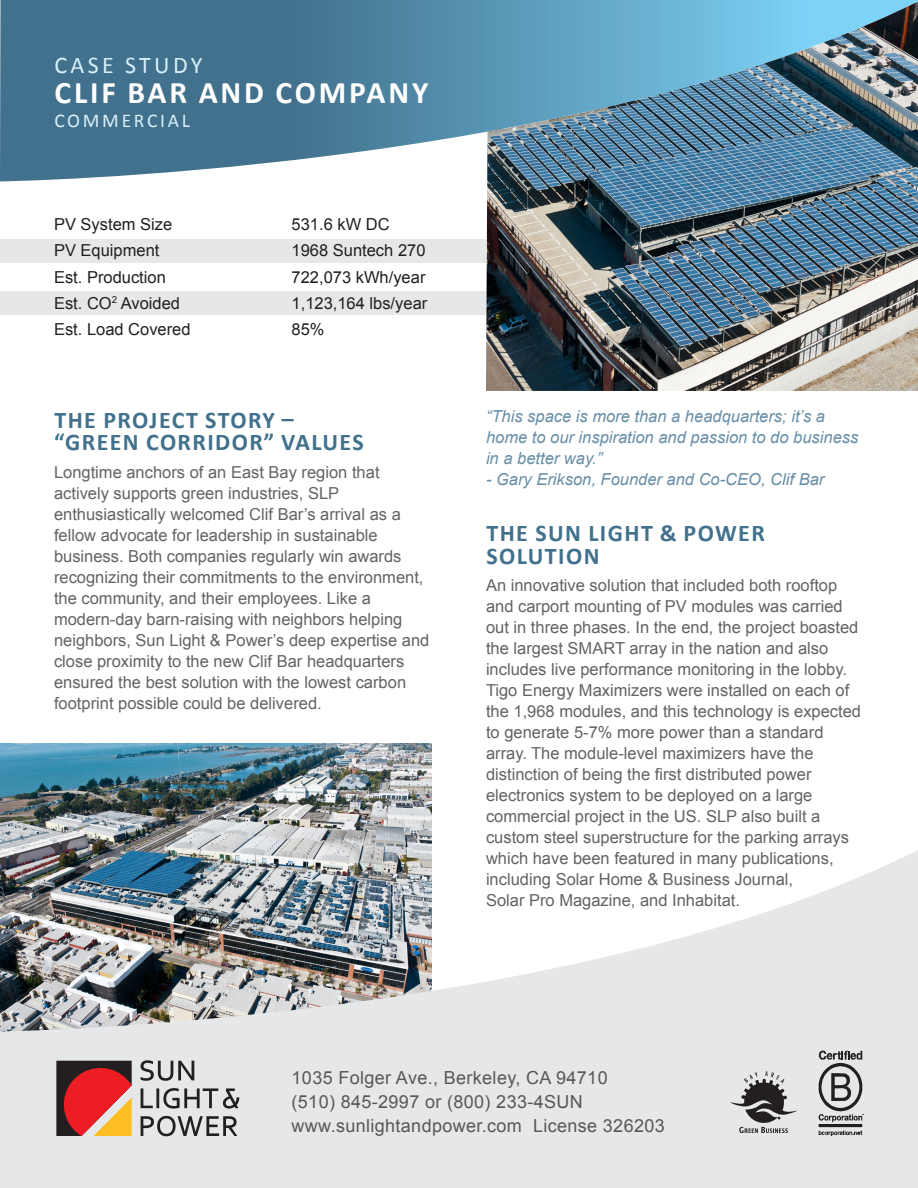
<style>
.page{position:relative;width:918px;height:1188px;background:#fff}
.page>*{position:absolute;margin:0;border:0;box-sizing:border-box;transform-origin:0 0}
.t1{font:700 31.5px "Calibri";letter-spacing:.09em;color:#fff}
.t2{font:700 24px/22.5px "Calibri";letter-spacing:.06em;color:#41718c}
.t3{font:24px "Calibri";letter-spacing:.14em;color:#d7f0fb}
.t4{font:19.5px "Calibri";letter-spacing:.14em;color:#d7f0fb}
.t5{font:18px "Arial";letter-spacing:.02em;color:#57585a}
.t6{font:16.5px/21px "Arial";color:#636366}
.t7{font:italic 16.5px/21px "Arial";color:#678ea7}
.t8{font:16.5px "Arial";color:#231f20}
</style>
<div class="page">
<img style="left:0;top:743px;width:432px;height:107px">
<svg style="left:0;top:850px;width:918px;height:338px;fill:#e6e7e9"></svg>
<svg style="left:0;top:0;width:918px;height:181px;background:#58859e"></svg>
<svg style="left:141px;top:1060px;width:53px;height:21px"></svg>
<svg style="left:141px;top:1116px;width:96px;height:20px;background:#9d9c9e"></svg>
<svg style="left:141px;top:1088px;width:98px;height:21px;background:#a9a9aa"></svg>
<svg style="left:56px;top:1061px;width:76px;height:75px;background:#b34635"></svg>
<svg style="left:731px;top:1071px;width:66px;height:62px;background:#a2a1a2"></svg>
<div style="left:0;top:240px;width:486px;height:23px;background:#e6e7e9"></div>
<div style="left:0;top:291px;width:486px;height:24px;background:#e6e7e9"></div>
<img style="left:486px;top:1px;width:432px;height:390px">
<svg style="left:819px;top:1050px;width:45px;height:86px;background:#a4a4a5"></svg>
<p class="t3" style="left:54px;top:50px;width:149px">CASE STUDY</p>
<p class="t1" style="left:55px;top:73px;width:375px">CLIF BAR AND COMPANY</p>
<p class="t4" style="left:54px;top:108px;width:137px">COMMERCIAL</p>
<p class="t8" style="left:54px;top:214px;width:120px">PV System Size</p>
<p class="t8" style="left:54px;top:240px;width:107px">PV Equipment</p>
<p class="t8" style="left:54px;top:266px;width:113px">Est. Production</p>
<p class="t8" style="left:54px;top:292px;width:128px">Est. CO<sup>2</sup> Avoided</p>
<p class="t8" style="left:54px;top:319px;width:138px">Est. Load Covered</p>
<p class="t8" style="left:292px;top:214px;width:100px">531.6 kW DC</p>
<p class="t8" style="left:292px;top:240px;width:135px">1968 Suntech 270</p>
<p class="t8" style="left:292px;top:266px;width:135px">722,073 kWh/year</p>
<p class="t8" style="left:292px;top:292px;width:137px">1,123,164 lbs/year</p>
<p class="t8" style="left:292px;top:319px;width:35px">85%</p>
<p class="t2" style="left:54px;top:408px;width:311px">THE PROJECT STORY – “GREEN CORRIDOR” VALUES</p>
<p class="t6" style="left:54px;top:462px;width:327px">Longtime anchors of an East Bay region that</p>
<p class="t6" style="left:54px;top:483px;width:287px">actively supports green industries, SLP</p>
<p class="t6" style="left:54px;top:504px;width:348px">enthusiastically welcomed Clif Bar’s arrival as a</p>
<p class="t6" style="left:54px;top:525px;width:325px">fellow advocate for leadership in sustainable</p>
<p class="t6" style="left:54px;top:546px;width:371px">business. Both companies regularly win awards recognizing their commitments to the environment, the community, and their employees. Like a</p>
<p class="t6" style="left:54px;top:609px;width:377px">modern-day barn-raising with neighbors helping neighbors, Sun Light &amp; Power’s deep expertise and close proximity to the new Clif Bar headquarters ensured the best solution with the lowest carbon footprint possible could be delivered.</p>
<p class="t7" style="left:486px;top:406px;width:374px">“This space is more than a headquarters; it’s a home to our inspiration and passion to do business in a better way.”</p>
<p class="t7" style="left:486px;top:469px;width:340px">- Gary Erikson, Founder and Co-CEO, Clif Bar</p>
<p class="t2" style="left:486px;top:522px;width:280px">THE SUN LIGHT &amp; POWER<br>SOLUTION</p>
<p class="t6" style="left:486px;top:575px;width:377px">An innovative solution that included both rooftop and carport mounting of PV modules was carried out in three phases. In the end, the project boasted the largest SMART array in the nation and also includes live performance monitoring in the lobby.<br>Tigo Energy Maximizers were installed on each of the 1,968 modules, and this technology is expected to generate 5-7% more power than a standard</p>
<p class="t6" style="left:486px;top:743px;width:329px">array. The module-level maximizers have the</p>
<p class="t6" style="left:486px;top:764px;width:327px">distinction of being the first distributed power</p>
<p class="t6" style="left:486px;top:785px;width:328px">electronics system to be deployed on a large</p>
<p class="t6" style="left:486px;top:806px;width:365px">commercial project in the US. SLP also built a custom steel superstructure for the parking arrays which have been featured in many publications,</p>
<p class="t6" style="left:486px;top:869px;width:309px">including Solar Home &amp; Business Journal,</p>
<p class="t6" style="left:486px;top:890px;width:256px">Solar Pro Magazine, and Inhabitat.</p>
<p class="t5" style="left:292px;top:1066px;width:318px">1035 Folger Ave., Berkeley, CA 94710</p>
<p class="t5" style="left:292px;top:1090px;width:293px">(510) 845-2997 or (800) 233-4SUN</p>
<p class="t5" style="left:292px;top:1114px;width:375px">www.sunlightandpower.com License 326203</p>
</div>
